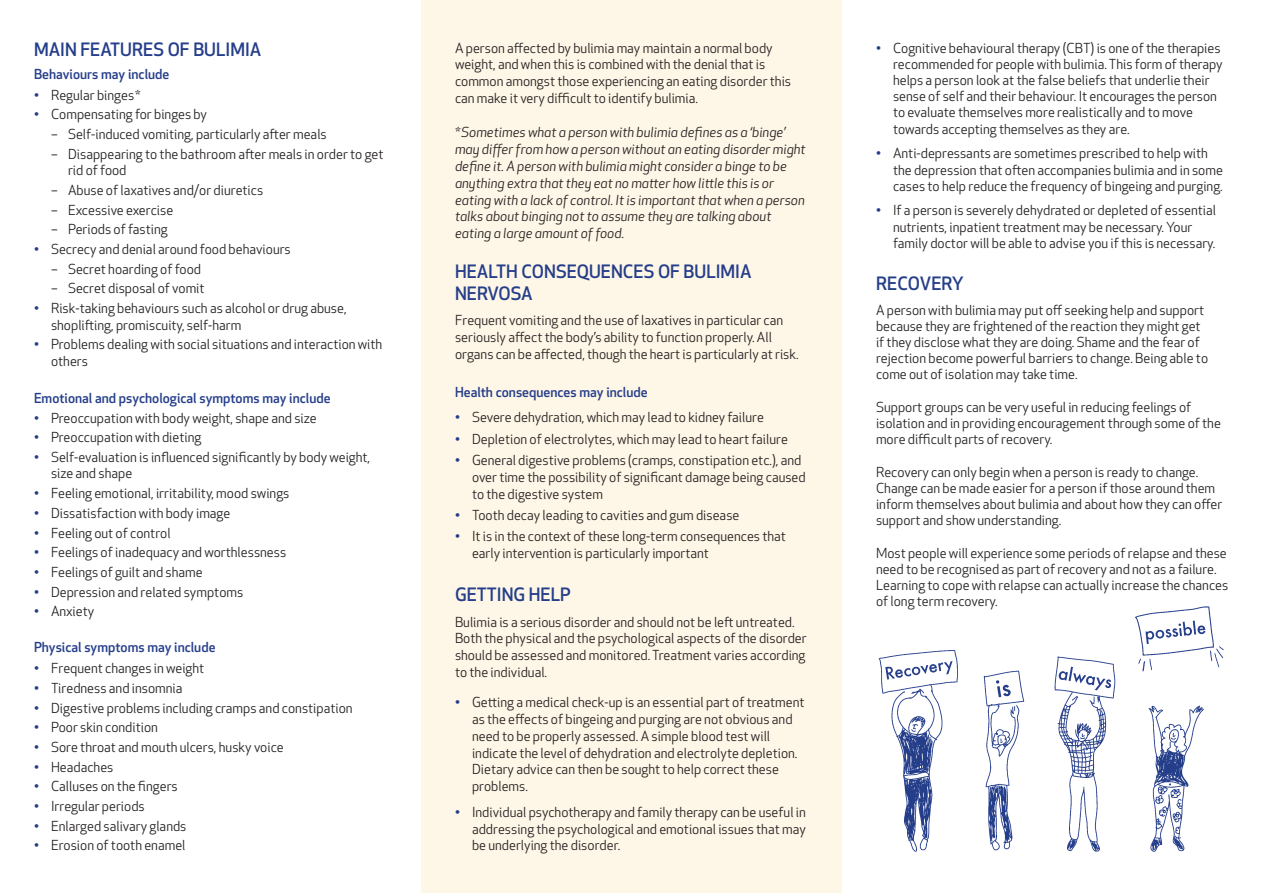
<style>
.page{position:relative;width:1263px;height:893px;background:#fff}
.page>*{position:absolute;margin:0;border:0;box-sizing:border-box;transform-origin:0 0}
.t1{font:500 18px/22.4px "Apex New";color:#253e8a}
.t2{font:13.5px/16.2px "Apex New";color:#231f20}
.t3{font:italic 13.5px/17px "Apex New";color:#231f20}
.t4{font:500 13.5px "Apex New";color:#253e8a}
.s1{color:#253e8a}
</style>
<div class="page">
<div style="left:421px;top:0;width:421px;height:893px;background:#fef6e6"></div>
<img style="left:878px;top:606px;width:346px;height:246px">
<h1 class="t1" style="left:34px;top:38px;width:229px">MAIN FEATURES OF BULIMIA</h1>
<p class="t4" style="left:34px;top:65px;width:137px">Behaviours may include</p>
<p class="t2" style="left:34px;top:87px;width:108px"><span class="s1">•</span> Regular binges *</p>
<p class="t2" style="left:34px;top:106px;width:175px"><span class="s1">•</span> Compensating for binges by</p>
<p class="t2" style="left:51px;top:126px;width:277px">– Self-induced vomiting, particularly after meals</p>
<p class="t2" style="left:68px;top:146px;width:317px;text-indent:-17px">– Disappearing to the bathroom after meals in order to get rid of food</p>
<p class="t2" style="left:51px;top:182px;width:214px">– Abuse of laxatives and/or diuretics</p>
<p class="t2" style="left:51px;top:202px;width:124px">– Excessive exercise</p>
<p class="t2" style="left:51px;top:221px;width:118px">– Periods of fasting</p>
<p class="t2" style="left:34px;top:241px;width:258px"><span class="s1">•</span> Secrecy and denial around food behaviours</p>
<p class="t2" style="left:51px;top:261px;width:151px">– Secret hoarding of food</p>
<p class="t2" style="left:51px;top:280px;width:155px">– Secret disposal of vomit</p>
<p class="t2" style="left:51px;top:300px;width:297px;text-indent:-17px"><span class="s1">•</span> Risk-taking behaviours such as alcohol or drug abuse, shoplifting, promiscuity, self-harm</p>
<p class="t2" style="left:51px;top:336px;width:333px;text-indent:-17px"><span class="s1">•</span> Problems dealing with social situations and interaction with others</p>
<p class="t4" style="left:34px;top:389px;width:298px">Emotional and psychological symptoms may include</p>
<p class="t2" style="left:34px;top:410px;width:284px"><span class="s1">•</span> Preoccupation with body weight, shape and size</p>
<p class="t2" style="left:34px;top:429px;width:169px"><span class="s1">•</span> Preoccupation with dieting</p>
<p class="t2" style="left:51px;top:449px;width:321px;text-indent:-17px"><span class="s1">•</span> Self-evaluation is influenced significantly by body weight, size and shape</p>
<p class="t2" style="left:34px;top:485px;width:257px"><span class="s1">•</span> Feeling emotional, irritability, mood swings</p>
<p class="t2" style="left:34px;top:505px;width:198px"><span class="s1">•</span> Dissatisfaction with body image</p>
<p class="t2" style="left:34px;top:524px;width:138px"><span class="s1">•</span> Feeling out of control</p>
<p class="t2" style="left:34px;top:544px;width:254px"><span class="s1">•</span> Feelings of inadequacy and worthlessness</p>
<p class="t2" style="left:34px;top:564px;width:170px"><span class="s1">•</span> Feelings of guilt and shame</p>
<p class="t2" style="left:34px;top:584px;width:211px"><span class="s1">•</span> Depression and related symptoms</p>
<p class="t2" style="left:34px;top:603px;width:62px"><span class="s1">•</span> Anxiety</p>
<p class="t4" style="left:34px;top:638px;width:183px">Physical symptoms may include</p>
<p class="t2" style="left:34px;top:660px;width:172px"><span class="s1">•</span> Frequent changes in weight</p>
<p class="t2" style="left:34px;top:680px;width:150px"><span class="s1">•</span> Tiredness and insomnia</p>
<p class="t2" style="left:34px;top:700px;width:320px"><span class="s1">•</span> Digestive problems including cramps and constipation</p>
<p class="t2" style="left:34px;top:719px;width:125px"><span class="s1">•</span> Poor skin condition</p>
<p class="t2" style="left:34px;top:739px;width:251px"><span class="s1">•</span> Sore throat and mouth ulcers, husky voice</p>
<p class="t2" style="left:34px;top:759px;width:81px"><span class="s1">•</span> Headaches</p>
<p class="t2" style="left:34px;top:778px;width:145px"><span class="s1">•</span> Calluses on the fingers</p>
<p class="t2" style="left:34px;top:798px;width:112px"><span class="s1">•</span> Irregular periods</p>
<p class="t2" style="left:34px;top:818px;width:154px"><span class="s1">•</span> Enlarged salivary glands</p>
<p class="t2" style="left:34px;top:837px;width:153px"><span class="s1">•</span> Erosion of tooth enamel</p>
<p class="t2" style="left:455px;top:39px;width:338px;line-height:17px">A person affected by bulimia may maintain a normal body weight, and when this is combined with the denial that is common amongst those experiencing an eating disorder this can make it very difficult to identify bulimia.</p>
<p class="t3" style="left:455px;top:124px;width:352px">* Sometimes what a person with bulimia defines as a ‘binge’ may differ from how a person without an eating disorder might define it. A person with bulimia might consider a binge to be anything extra that they eat no matter how little this is or eating with a lack of control. It is important that when a person talks about binging not to assume they are talking about eating a large amount of food.</p>
<h1 class="t1" style="left:455px;top:260px;width:298px">HEALTH CONSEQUENCES OF BULIMIA<br>NERVOSA</h1>
<p class="t2" style="left:455px;top:312px;width:345px;line-height:17px">Frequent vomiting and the use of laxatives in particular can seriously affect the body’s ability to function properly. All organs can be affected, though the heart is particularly at risk.</p>
<p class="t4" style="left:455px;top:383px;width:194px">Health consequences may include</p>
<p class="t2" style="left:455px;top:409px;width:310px"><span class="s1">•</span> Severe dehydration, which may lead to kidney failure</p>
<p class="t2" style="left:455px;top:431px;width:334px"><span class="s1">•</span> Depletion of electrolytes, which may lead to heart failure</p>
<p class="t2" style="left:472px;top:451px;width:335px;line-height:17px;text-indent:-17px"><span class="s1">•</span> General digestive problems (cramps, constipation etc.), and over time the possibility of significant damage being caused to the digestive system</p>
<p class="t2" style="left:455px;top:507px;width:286px"><span class="s1">•</span> Tooth decay leading to cavities and gum disease</p>
<p class="t2" style="left:472px;top:527px;width:315px;line-height:17px;text-indent:-17px"><span class="s1">•</span> It is in the context of these long-term consequences that early intervention is particularly important</p>
<h1 class="t1" style="left:455px;top:583px;width:117px">GETTING HELP</h1>
<p class="t2" style="left:455px;top:613px;width:353px;line-height:17px">Bulimia is a serious disorder and should not be left untreated.<br>Both the physical and the psychological aspects of the disorder should be assessed and monitored. Treatment varies according to the individual.</p>
<p class="t2" style="left:472px;top:693px;width:334px;line-height:17px;text-indent:-17px"><span class="s1">•</span> Getting a medical check-up is an essential part of treatment as the effects of bingeing and purging are not obvious and need to be properly assessed. A simple blood test will indicate the level of dehydration and electrolyte depletion.<br>Dietary advice can then be sought to help correct these problems.</p>
<p class="t2" style="left:472px;top:803px;width:335px;line-height:17px;text-align:justify;text-indent:-17px"><span class="s1">•</span> Individual psychotherapy and family therapy can be useful in addressing the psychological and emotional issues that may be underlying the disorder.</p>
<p class="t2" style="left:893px;top:40px;width:331px;text-indent:-17px"><span class="s1">•</span> Cognitive behavioural therapy (CBT) is one of the therapies recommended for people with bulimia. This form of therapy helps a person look at the false beliefs that underlie their sense of self and their behaviour. It encourages the person to evaluate themselves more realistically and to move towards accepting themselves as they are.</p>
<p class="t2" style="left:893px;top:145px;width:331px;text-indent:-17px"><span class="s1">•</span> Anti-depressants are sometimes prescribed to help with the depression that often accompanies bulimia and in some cases to help reduce the frequency of bingeing and purging.</p>
<p class="t2" style="left:893px;top:202px;width:325px;text-indent:-17px"><span class="s1">•</span> If a person is severely dehydrated or depleted of essential nutrients, inpatient treatment may be necessary. Your family doctor will be able to advise you if this is necessary.</p>
<h1 class="t1" style="left:876px;top:272px;width:90px">RECOVERY</h1>
<p class="t2" style="left:876px;top:302px;width:334px">A person with bulimia may put off seeking help and support because they are frightened of the reaction they might get if they disclose what they are doing. Shame and the fear of rejection become powerful barriers to change. Being able to come out of isolation may take time.</p>
<p class="t2" style="left:876px;top:399px;width:346px">Support groups can be very useful in reducing feelings of isolation and in providing encouragement through some of the more difficult parts of recovery.</p>
<p class="t2" style="left:876px;top:464px;width:348px">Recovery can only begin when a person is ready to change.<br>Change can be made easier for a person if those around them inform themselves about bulimia and about how they can offer support and show understanding.</p>
<p class="t2" style="left:876px;top:545px;width:354px">Most people will experience some periods of relapse and these need to be recognised as part of recovery and not as a failure.<br>Learning to cope with relapse can actually increase the chances of long term recovery.</p>
</div>
